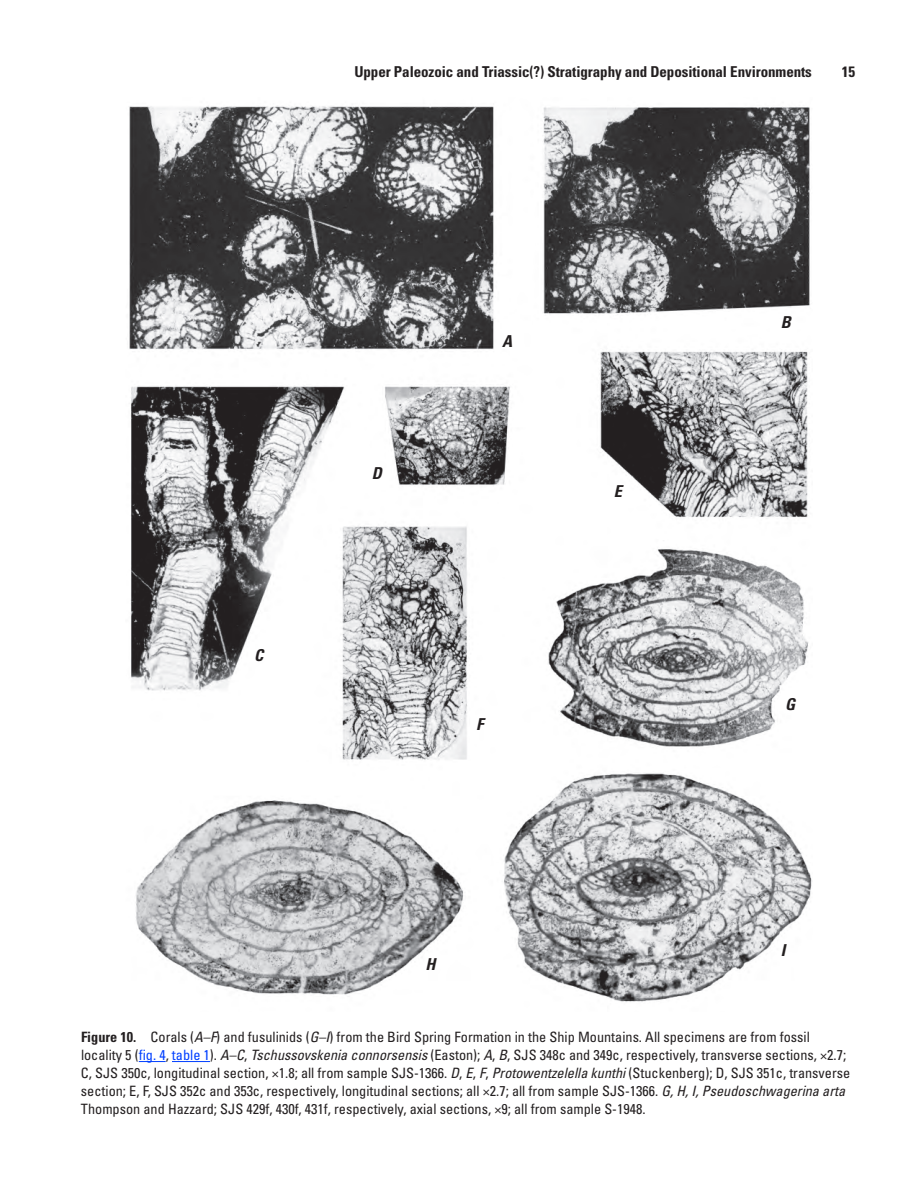
<style>
.page{position:relative;width:918px;height:1188px;background:#fff}
.page>*{position:absolute;margin:0;border:0;box-sizing:border-box;transform-origin:0 0}
.t1{font:italic 700 condensed 16.35px "Univers";color:#231f20}
.t2{font:700 condensed 15px "Univers";letter-spacing:-.005em;color:#231f20}
.FigureCaption{font:condensed 14.25px/18px "Univers";color:#231f20}
.s1{font-weight:700}
.s2{font-style:italic}
.s3{color:#003fff}
</style>
<div class="page">
<img style="left:129px;top:106px;width:683px;height:896px">
<svg style="left:139px;top:1061px;width:27px;height:1px"></svg>
<hr style="left:172px;top:1061px;width:38px;height:1px;background:#003fff">
<p class="t2" style="left:354px;top:62px;width:459px">Upper Paleozoic and Triassic(?) Stratigraphy and Depositional Environments</p>
<p class="t2" style="left:842px;top:62px;width:15px">15</p>
<p class="t1" style="left:254px;top:645px;width:11px">C</p>
<p class="t1" style="left:372px;top:463px;width:12px">D</p>
<p class="t1" style="left:502px;top:331px;width:12px">A</p>
<p class="t1" style="left:476px;top:714px;width:9px">F</p>
<p class="t1" style="left:426px;top:954px;width:12px">H</p>
<p class="t1" style="left:614px;top:481px;width:10px">E</p>
<p class="t1" style="left:781px;top:312px;width:12px">B</p>
<p class="t1" style="left:785px;top:694px;width:12px">G</p>
<p class="t1" style="left:781px;top:940px;width:6px">I</p>
<p class="FigureCaption" style="left:81px;top:1028px;width:771px"><span class="s1">Figure 10.</span> Corals (<span class="s2">A–F</span>) and fusulinids (<span class="s2">G–I</span>) from the Bird Spring Formation in the Ship Mountains. All specimens are from fossil locality 5 (<span class="s3">fig. 4</span>, <span class="s3">table 1</span>). <span class="s2">A–C</span>, <span class="s2">Tschussovskenia connorsensis</span> (Easton); <span class="s2">A</span>, <span class="s2">B</span>, SJS 348c and 349c, respectively, transverse sections, ×2.7; C, SJS 350c, longitudinal section, ×1.8; all from sample SJS-1366. <span class="s2">D</span>, <span class="s2">E</span>, <span class="s2">F</span>, <span class="s2">Protowentzelella kunthi</span> (Stuckenberg); D, SJS 351c, transverse section; E, F, SJS 352c and 353c, respectively, longitudinal sections; all ×2.7; all from sample SJS-1366. <span class="s2">G, H, I, Pseudoschwagerina arta </span>Thompson and Hazzard; SJS 429f, 430f, 431f, respectively, axial sections, ×9; all from sample S-1948.</p>
</div>
